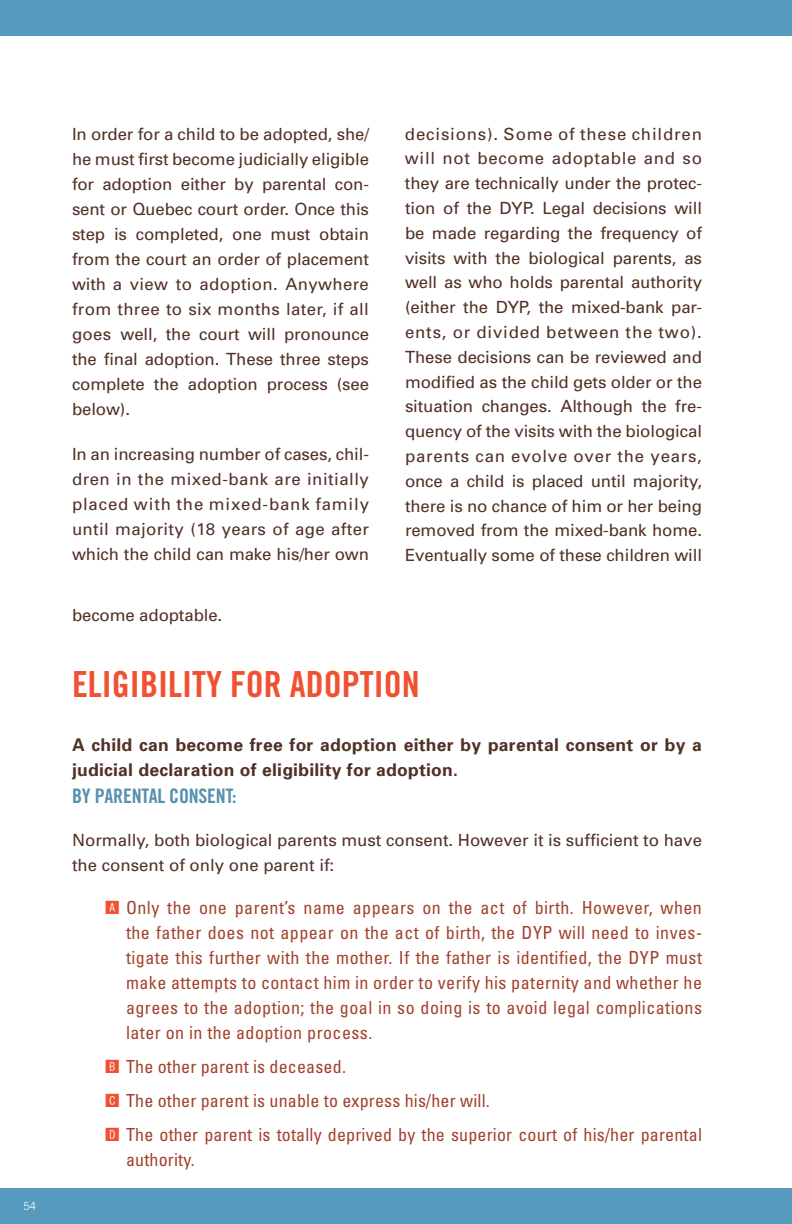
<style>
.page{position:relative;width:792px;height:1224px;background:#fff}
.page>*{position:absolute;margin:0;border:0;box-sizing:border-box;transform-origin:0 0}
.t1{font:36px "Trade Gothic Bold Cond Twenty";color:#f05133}
.t2{font:20px "Trade Gothic Bold Cond Twenty";letter-spacing:-.01em;color:#5691ae}
.t3{font:condensed 18px/25px "Univers";letter-spacing:.01em;color:#a1412c;text-align:justify}
.t4{font:700 17.6px/25px "Univers";letter-spacing:.015em;color:#513126}
.t5{font:16.8px/24.8px "Univers";letter-spacing:-.005em;color:#513126;text-align:justify}
.t6{font:300 11.2px "Trade Gothic";color:#fff}
.s1{font-family:"Square Frame Neg";font-stretch:normal;color:#f05133}
</style>
<div class="page">
<div style="left:0;top:0;width:792px;height:36px;background:#569bbe"></div>
<div style="left:0;top:1188px;width:792px;height:36px;background:#569bbe"></div>
<p class="t6" style="left:24px;top:1199px;width:14px">54</p>
<p class="t5" style="left:72px;top:121px;width:299px">In order for a child to be adopted, she/ he must first become judicially eligible for adoption either by parental con&shy;sent or Quebec court order. Once this step is completed, one must obtain from the court an order of placement with a view to adoption. Anywhere from three to six months later, if all goes well, the court will pronounce the final adoption. These three steps complete the adoption process (see below).</p>
<p class="t5" style="left:72px;top:441px;width:299px">In an increasing number of cases, chil&shy;dren in the mixed-bank are initially placed with the mixed-bank family until majority (18 years of age after which the child can make his/her own</p>
<p class="t5" style="left:72px;top:602px;width:152px">become adoptable.</p>
<p class="t5" style="left:405px;top:121px;width:299px">decisions). Some of these children will not become adoptable and so they are technically under the protec&shy;tion of the DYP. Legal decisions will be made regarding the frequency of visits with the biological parents, as well as who holds parental authority (either the DYP, the mixed-bank par&shy;ents, or divided between the two).<br>These decisions can be reviewed and modified as the child gets older or the situation changes. Although the fre&shy;quency of the visits with the biological parents can evolve over the years, once a child is placed until majority, there is no chance of him or her being removed from the mixed-bank home.<br>Eventually some of these children will</p>
<h1 class="t1" style="left:72px;top:662px;width:349px">ELIGIBILITY FOR ADOPTION</h1>
<p class="t4" style="left:72px;top:732px;width:631px">A child can become free for adoption either by parental consent or by a judicial declaration of eligibility for adoption.</p>
<p class="t2" style="left:72px;top:784px;width:166px">BY PARENTAL CONSENT:</p>
<p class="t5" style="left:72px;top:827px;width:632px">Normally, both biological parents must consent. However it is sufficient to have the consent of only one parent if:</p>
<p class="t3" style="left:126px;top:895px;width:578px;text-indent:-22px"><span class="s1">A</span> Only the one parent’s name appears on the act of birth. However, when the father does not appear on the act of birth, the DYP will need to inves&shy;tigate this further with the mother. If the father is identified, the DYP must make attempts to contact him in order to verify his paternity and whether he agrees to the adoption; the goal in so doing is to avoid legal complications later on in the adoption process.</p>
<p class="t3" style="left:104px;top:1049px;width:599px;line-height:34px;text-align:left"><span class="s1">B</span> The other parent is deceased.<br><span class="s1">C</span> The other parent is unable to express his/her will.<br><span class="s1">D</span> The other parent is totally deprived by the superior court of his/her parental</p>
<p class="t3" style="left:126px;top:1147px;width:70px">authority.</p>
</div>
